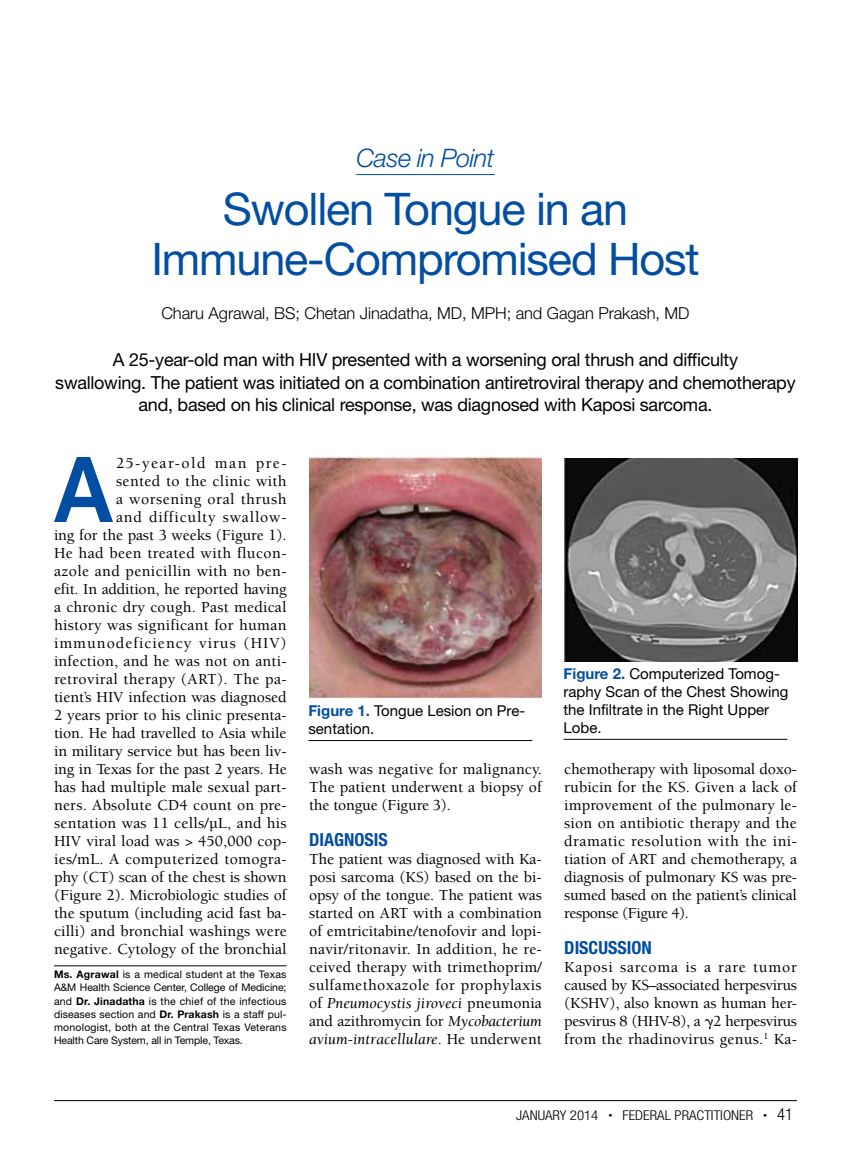
<style>
.page{position:relative;width:851px;height:1161px;background:#fff}
.page>*{position:absolute;margin:0;border:0;box-sizing:border-box;transform-origin:0 0}
.t1{font:700 93.15px "Frutiger LT Std";color:#034ea2;scale:.9 1}
.t2{font:45px/49.5px "Helvetica Neue LT Std";letter-spacing:-.025em;color:#034ea2;text-align:center}
.t3{font:italic 300 25.5px "Helvetica Neue LT Std";letter-spacing:-.025em;color:#034ea2}
.t4{font:18px/22.5px "Helvetica Neue LT Std";letter-spacing:-.015em;color:#000;text-align:center}
.t5{font:700 condensed 18px "Helvetica Neue LT Std";color:#034ea2}
.t6{font:300 16.5px "Helvetica Neue LT Std";letter-spacing:-.005em;color:#000}
.t7{font:500 15.75px/18px "Berkeley Std";letter-spacing:.005em;color:#000;text-align:justify}
.t8{font:15px/18px "Helvetica Neue LT Std";color:#000}
.t9{font:300 condensed 13.5px "Helvetica Neue LT Std";color:#000;scale:1.1 1}
.t10{font:10.5px/13.2px "Helvetica Neue LT Std";letter-spacing:-.01em;color:#000;text-align:justify}
.s1{font-weight:700}
.s2{font-weight:700;color:#034ea2}
.s3{font-weight:400;font-style:italic}
.s4{font-size:7.5px}
.s5{font-size:16.5px}
</style>
<div class="page">
<hr style="left:54px;top:1100px;width:742px;height:1px;background:#000">
<hr style="left:356px;top:174px;width:138px;height:1px;background:#034ea2">
<hr style="left:54px;top:965px;width:232px;height:1px;background:#000">
<hr style="left:308px;top:740px;width:224px;height:1px;background:#000">
<img style="left:309px;top:457px;width:232px;height:241px">
<hr style="left:563px;top:739px;width:224px;height:1px;background:#000">
<img style="left:564px;top:458px;width:233px;height:204px">
<h3 class="t3" style="left:356px;top:142px;width:139px">Case in Point</h3>
<h2 class="t2" style="left:151px;top:184px;width:550px">Swollen Tongue in an<br>Immune-Compromised Host</h2>
<p class="t6" style="left:161px;top:303px;width:529px">Charu Agrawal, BS; Chetan Jinadatha, MD, MPH; and Gagan Prakash, MD</p>
<p class="t4" style="left:55px;top:348px;width:741px">A 25-year-old man with HIV presented with a worsening oral thrush and difficulty<br>swallowing. The patient was initiated on a combination antiretroviral therapy and chemotherapy and, based on his clinical response, was diagnosed with Kaposi sarcoma.</p>
<p class="t7" style="left:54px;top:454px;width:234px;text-align:right">25-year-old man pre-<br>sented to the clinic with<br>a worsening oral thrush<br>and difficulty swallow-<br>ing for the past 3 weeks (Figure 1).<br>He had been treated with flucon&shy;azole and penicillin with no ben&shy;efit. In addition, he reported having a chronic dry cough. Past medical history was significant for human immunodeficiency virus (HIV) infection, and he was not on anti&shy;retroviral therapy (ART). The pa&shy;tient’s HIV infection was diagnosed<br>2 years prior to his clinic presenta&shy;tion. He had travelled to Asia while in military service but has been liv&shy;ing in Texas for the past 2 years. He has had multiple male sexual part&shy;ners. Absolute CD4 count on pre&shy;sentation was 11 cells/µL, and his<br>HIV viral load was &gt; 450,000 cop&shy;ies/mL. A computerized tomogra&shy;phy (CT) scan of the chest is shown (Figure 2). Microbiologic studies of the sputum (including acid fast ba&shy;cilli) and bronchial washings were negative. Cytology of the bronchial</p>
<h1 class="t1" style="left:53px;top:435px;width:69px">A</h1>
<p class="t10" style="left:54px;top:968px;width:234px"><span class="s1">Ms. Agrawal</span> is a medical student at the Texas A&amp;M Health Science Center, College of Medicine; and <span class="s1">Dr. Jinadatha</span> is the chief of the infectious diseases section and <span class="s1">Dr. Prakash</span> is a staff pul&shy;monologist, both at the Central Texas Veterans Health Care System, all in Temple, Texas.</p>
<p class="t8" style="left:308px;top:702px;width:218px"><span class="s2">Figure 1.</span> Tongue Lesion on Pre&shy;sentation.</p>
<p class="t7" style="left:309px;top:760px;width:234px">wash was negative for malignancy.<br>The patient underwent a biopsy of the tongue (Figure 3).</p>
<p class="t5" style="left:309px;top:829px;width:80px">DIAGNOSIS</p>
<p class="t7" style="left:309px;top:850px;width:234px">The patient was diagnosed with Ka&shy;posi sarcoma (KS) based on the bi&shy;opsy of the tongue. The patient was started on ART with a combination of emtricitabine/tenofovir and lopi&shy;navir/ritonavir. In addition, he re&shy;ceived therapy with trimethoprim/ sulfamethoxazole for prophylaxis of <span class="s3">Pneumocystis jiroveci</span> pneumonia and azithromycin for <span class="s3">Mycobacterium avium-intracellulare</span>. He underwent</p>
<p class="t8" style="left:563px;top:664px;width:226px"><span class="s2">Figure 2.</span> Computerized Tomog&shy;raphy Scan of the Chest Showing the Infiltrate in the Right Upper<br>Lobe.</p>
<p class="t7" style="left:564px;top:760px;width:234px">chemotherapy with liposomal doxo&shy;rubicin for the KS. Given a lack of improvement of the pulmonary le&shy;sion on antibiotic therapy and the dramatic resolution with the ini&shy;tiation of ART and chemotherapy, a diagnosis of pulmonary KS was pre&shy;sumed based on the patient’s clinical response (Figure 4).</p>
<p class="t5" style="left:564px;top:937px;width:89px">DISCUSSION</p>
<p class="t7" style="left:564px;top:958px;width:234px">Kaposi sarcoma is a rare tumor caused by KS–associated herpesvirus (KSHV), also known as human her&shy;pesvirus 8 (HHV-8), a 2 herpesvirus from the rhadinovirus genus.<sup>1</sup> Ka-</p>
<p class="t9" style="left:516px;top:1107px;width:253px">JANUARY 2014 <span class="s4">•</span> FEDERAL PRACTITIONER <span class="s4">•</span> <span class="s5">41</span></p>
</div>
